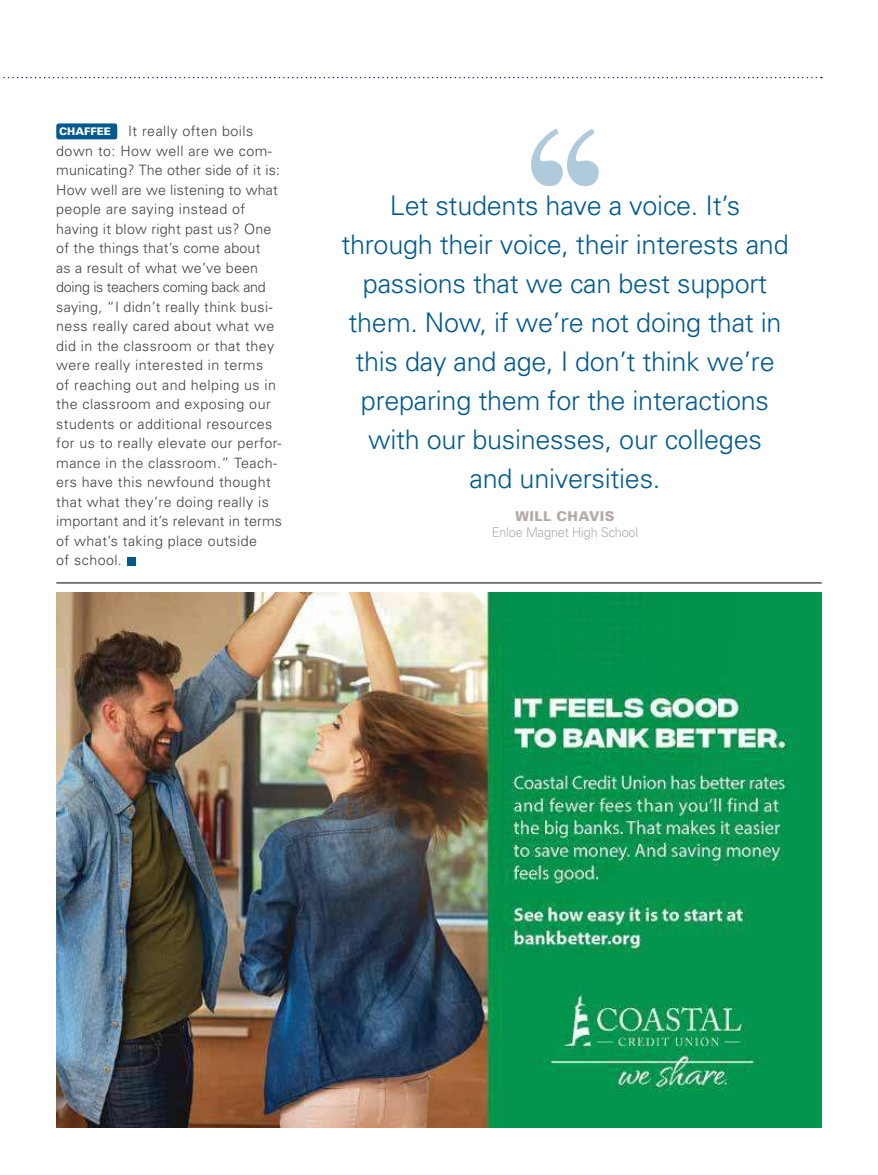
<style>
.page{position:relative;width:878px;height:1175px;background:#fff}
.page>*{position:absolute;margin:0;border:0;box-sizing:border-box;transform-origin:0 0}
.t1{font:300 27px/39px "Univers";letter-spacing:-.01em;color:#005a8e;text-align:center}
.t2{font:300 14.25px/19.5px "Univers";letter-spacing:.03em;color:#414042}
.t3{font:300 13.5px "Univers";letter-spacing:-.01em;color:#b4aba8;scale:.93 1}
.t4{font:900 13.5px "Univers";letter-spacing:.03em;color:#b4aba8}
.s1{font-weight:900;font-size:10.5px;color:#fff}
</style>
<div class="page">
<div style="left:56px;top:123px;width:61px;height:16px;background:#005a8e;border-radius:3px"></div>
<div style="left:127px;top:557px;width:8px;height:8px;background:#005a8e"></div>
<svg style="left:531px;top:128px;width:67px;height:58px"></svg>
<svg style="left:0;top:77px;width:822px;height:1px"></svg>
<img style="left:56px;top:592px;width:765px;height:535px">
<hr style="left:56px;top:582px;width:765px;height:1px;background:#000">
<p class="t2" style="left:56px;top:123px;width:227px"><span class="s1">CHAFFEE</span> It really often boils down to: How well are we com&shy;municating? The other side of it is:<br>How well are we listening to what people are saying instead of having it blow right past us? One of the things that’s come about<br>as a result of what we’ve been doing is teachers coming back and saying, “I didn’t really think busi&shy;ness really cared about what we did in the classroom or that they were really interested in terms<br>of reaching out and helping us in the classroom and exposing our students or additional resources for us to really elevate our perfor&shy;mance in the classroom.” Teach&shy;ers have this newfound thought that what they’re doing really is important and it’s relevant in terms of what’s taking place outside<br>of school.</p>
<p class="t1" style="left:341px;top:188px;width:449px">Let students have a voice. It’s through their voice, their interests and passions that we can best support them. Now, if we’re not doing that in this day and age, I don’t think we’re preparing them for the interactions with our businesses, our colleges<br>and universities.</p>
<p class="t4" style="left:515px;top:510px;width:101px">WILL CHAVIS</p>
<p class="t3" style="left:492px;top:526px;width:159px">Enloe Magnet High School</p>
</div>
